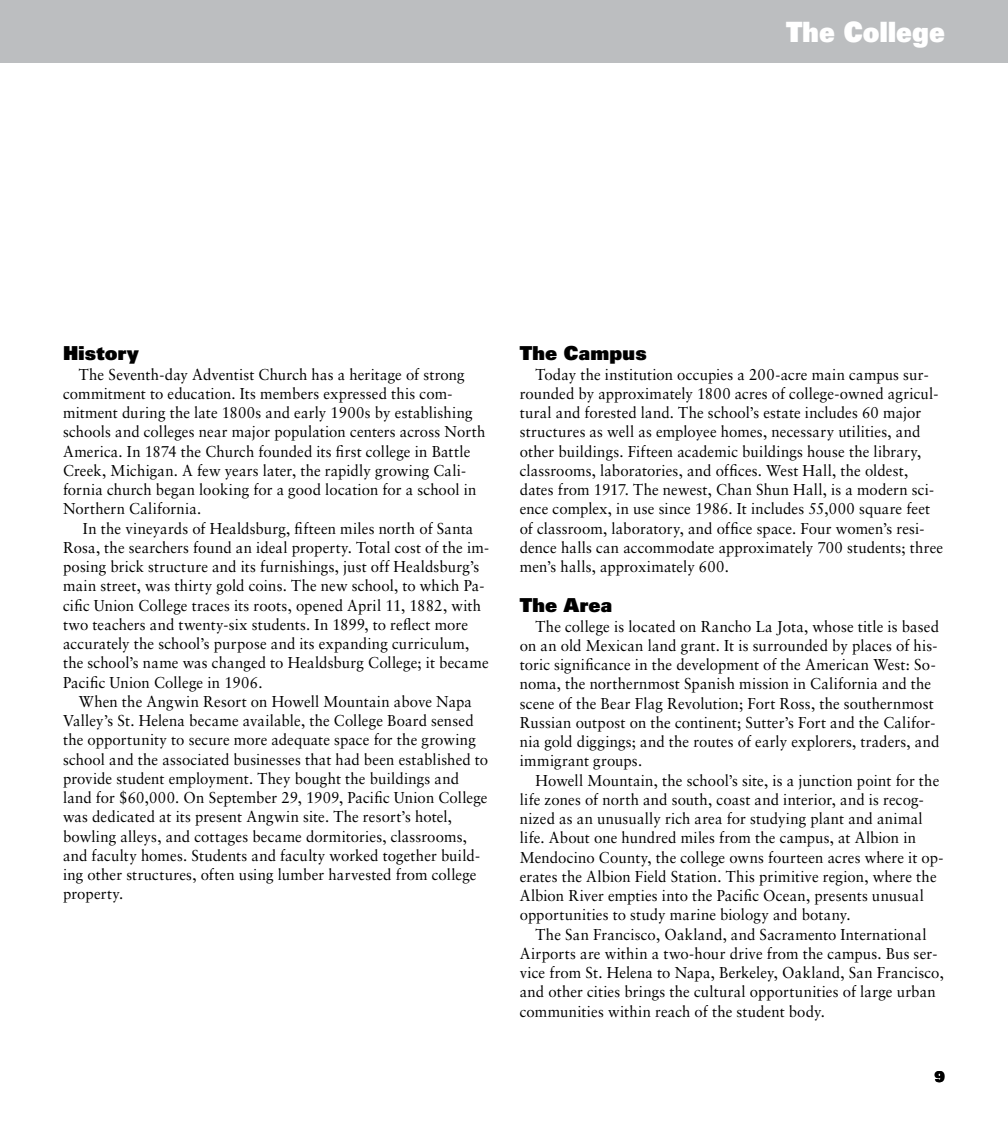
<style>
.page{position:relative;width:1008px;height:1134px;background:#fff}
.page>*{position:absolute;margin:0;border:0;box-sizing:border-box;transform-origin:0 0}
.t1{font:28px "Univers LT Std X Black";letter-spacing:.005em;color:#fff;scale:.9 1}
.t2{font:19.25px "Univers LT Std X Black";letter-spacing:.015em;color:#000}
.t3{font:15.75px/19.2px "Sabon LT Std";letter-spacing:.01em;color:#000;scale:.95 1}
.t4{font:14.88px "Univers LT Std X Black";color:#000}
</style>
<div class="page">
<div style="left:0;top:0;width:1008px;height:63px;background:#bcbec0"></div>
<h1 class="t1" style="left:786px;top:14px;width:178px">The College</h1>
<p class="t2" style="left:63px;top:341px;width:78px">History</p>
<p class="t3" style="left:63px;top:364px;width:446px;text-indent:16px">The Seventh-day Adventist Church has a heritage of strong commitment to education. Its members expressed this com&shy;mitment during the late 1800s and early 1900s by establishing schools and colleges near major population centers across North America. In 1874 the Church founded its first college in Battle Creek, Michigan. A few years later, the rapidly growing Cali&shy;fornia church began looking for a good location for a school in Northern California.</p>
<p class="t3" style="left:63px;top:518px;width:450px;text-indent:20px">In the vineyards of Healdsburg, fifteen miles north of Santa Rosa, the searchers found an ideal property. Total cost of the im&shy;posing brick structure and its furnishings, just off Healdsburg’s main street, was thirty gold coins. The new school, to which Pa&shy;cific Union College traces its roots, opened April 11, 1882, with two teachers and twenty-six students. In 1899, to reflect more accurately the school’s purpose and its expanding curriculum, the school’s name was changed to Healdsburg College; it became Pacific Union College in 1906.</p>
<p class="t3" style="left:63px;top:692px;width:449px;text-indent:16px">When the Angwin Resort on Howell Mountain above Napa Valley’s St. Helena became available, the College Board sensed the opportunity to secure more adequate space for the growing school and the associated businesses that had been established to provide student employment. They bought the buildings and land for $60,000. On September 29, 1909, Pacific Union College was dedicated at its present Angwin site. The resort’s hotel, bowling alleys, and cottages became dormitories, classrooms, and faculty homes. Students and faculty worked together build&shy;ing other structures, often using lumber harvested from college property.</p>
<p class="t2" style="left:520px;top:341px;width:128px">The Campus</p>
<p class="t3" style="left:520px;top:364px;width:447px;text-indent:16px">Today the institution occupies a 200-acre main campus sur&shy;rounded by approximately 1800 acres of college-owned agricul&shy;tural and forested land. The school’s estate includes 60 major structures as well as employee homes, necessary utilities, and other buildings. Fifteen academic buildings house the library, classrooms, laboratories, and offices. West Hall, the oldest, dates from 1917. The newest, Chan Shun Hall, is a modern sci&shy;ence complex, in use since 1986. It includes 55,000 square feet of classroom, laboratory, and office space. Four women’s resi&shy;dence halls can accommodate approximately 700 students; three men’s halls, approximately 600.</p>
<p class="t2" style="left:520px;top:593px;width:94px">The Area</p>
<p class="t3" style="left:520px;top:616px;width:443px;text-indent:16px">The college is located on Rancho La Jota, whose title is based on an old Mexican land grant. It is surrounded by places of his&shy;toric significance in the development of the American West: So&shy;noma, the northernmost Spanish mission in California and the scene of the Bear Flag Revolution; Fort Ross, the southernmost Russian outpost on the continent; Sutter’s Fort and the Califor&shy;nia gold diggings; and the routes of early explorers, traders, and immigrant groups.</p>
<p class="t3" style="left:520px;top:770px;width:448px;text-indent:16px">Howell Mountain, the school’s site, is a junction point for the life zones of north and south, coast and interior, and is recog&shy;nized as an unusually rich area for studying plant and animal life. About one hundred miles from the campus, at Albion in Mendocino County, the college owns fourteen acres where it op&shy;erates the Albion Field Station. This primitive region, where the Albion River empties into the Pacific Ocean, presents unusual opportunities to study marine biology and botany.</p>
<p class="t3" style="left:520px;top:924px;width:448px;text-indent:16px">The San Francisco, Oakland, and Sacramento International Airports are within a two-hour drive from the campus. Bus ser&shy;vice from St. Helena to Napa, Berkeley, Oakland, San Francisco, and other cities brings the cultural opportunities of large urban communities within reach of the student body.</p>
<p class="t4" style="left:935px;top:1066px;width:12px">9</p>
</div>
